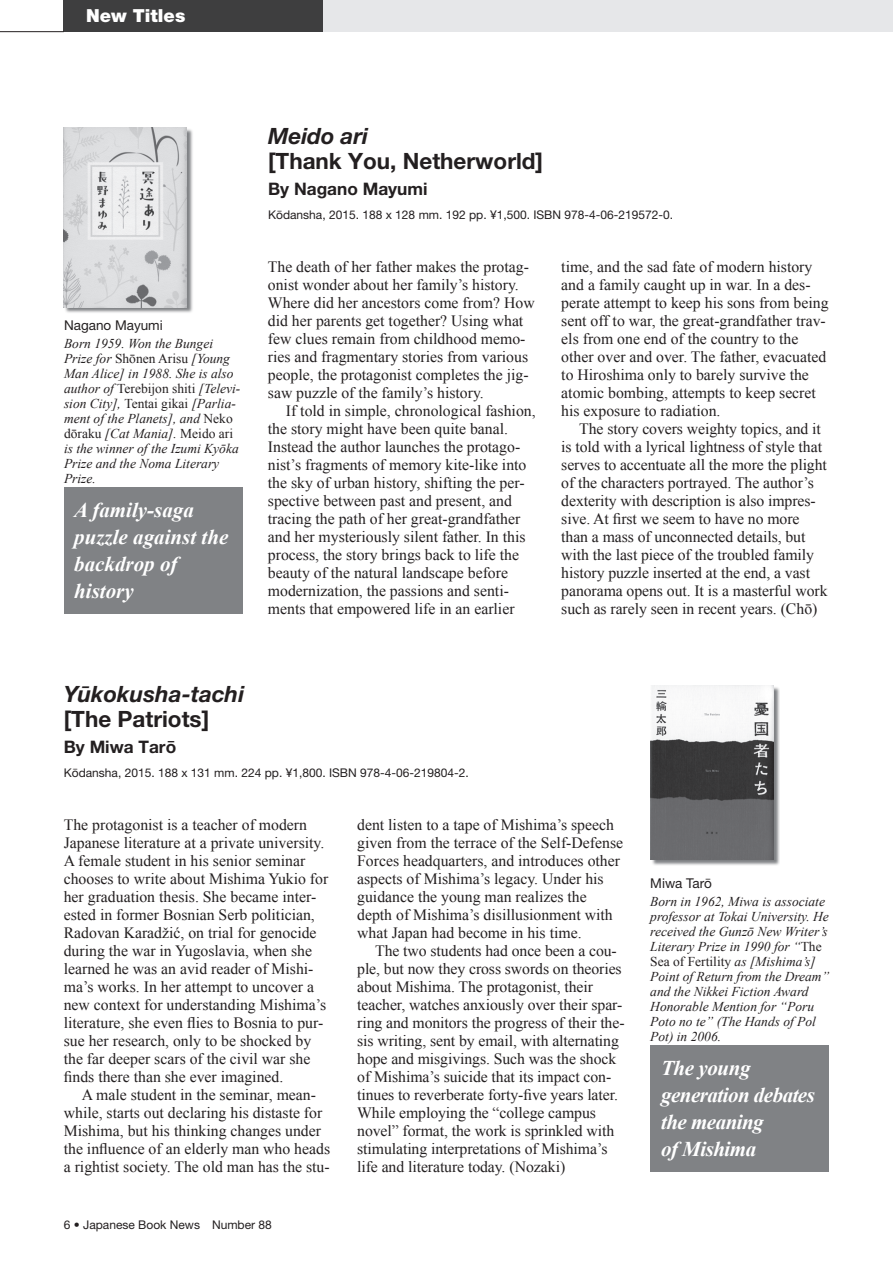
<style>
.page{position:relative;width:893px;height:1263px;background:#fff}
.page>*{position:absolute;margin:0;border:0;box-sizing:border-box;transform-origin:0 0}
.t1{font:700 22.5px "Helvetica Neue LT Pro";color:#231f20}
.t2{font:italic 700 22.5px "Helvetica Neue LT Pro";color:#231f20}
.t3{font:italic 700 21px/27px "Times New Roman";color:#fff}
.t4{font:italic 700 21px/27px "Times New Roman";letter-spacing:-.02em;color:#fff}
.t5{font:900 18px "Helvetica Neue LT Pro";color:#fff}
.t6{font:700 17.25px "Helvetica Neue LT Pro";color:#231f20}
.t7{font:15.75px/18px "Times New Roman";color:#231f20}
.t8{font:italic 13.5px/15px "Times New Roman";color:#231f20}
.t9{font:13.5px "Helvetica Neue LT Pro";color:#231f20}
.t10{font:12px "Helvetica Neue LT Pro";color:#231f20}
.s1{font-style:normal}
</style>
<div class="page">
<div style="left:64px;top:0;width:829px;height:32px;background:#e6e7e9"></div>
<div style="left:64px;top:0;width:259px;height:32px;background:#3e3e3f"></div>
<hr style="left:0;top:31px;width:64px;height:1px;background:#231f20">
<div style="left:64px;top:488px;width:178px;height:126px;background:#808285"></div>
<div style="left:651px;top:1046px;width:178px;height:126px;background:#808285"></div>
<svg style="left:64px;top:129px;width:129px;height:184px;background:#b4b5b7"></svg>
<img style="left:64px;top:128px;width:123px;height:179px">
<svg style="left:651px;top:686px;width:129px;height:179px;background:#a4a5a7"></svg>
<img style="left:650px;top:685px;width:123px;height:174px">
<p class="t5" style="left:86px;top:5px;width:101px">New Titles</p>
<p class="t9" style="left:64px;top:317px;width:100px">Nagano Mayumi</p>
<p class="t8" style="left:64px;top:336px;width:178px">Born 1959. Won the Bungei<br>Prize for <span class="s1">Shōnen Arisu</span> [Young<br>Man Alice] in 1988. She is also author of <span class="s1">Terebijon shiti</span> [Televi&shy;sion City], <span class="s1">Tentai gikai</span> [Parlia&shy;ment of the Planets], and <span class="s1">Neko dōraku</span> [Cat Mania]. <span class="s1">Meido ari </span>is the winner of the Izumi Kyōka<br>Prize and the Noma Literary<br>Prize.</p>
<h2 class="t3" style="left:74px;top:496px;width:156px">A family-saga puzzle against the backdrop of history</h2>
<h1 class="t2" style="left:268px;top:122px;width:101px">Meido ari</h1>
<h1 class="t1" style="left:268px;top:147px;width:276px">[Thank You, Netherworld]</h1>
<p class="t6" style="left:268px;top:178px;width:161px">By Nagano Mayumi</p>
<p class="t10" style="left:268px;top:207px;width:407px">Kōdansha, 2015. 188 x 128 mm. 192 pp. ¥1,500. ISBN 978-4-06-219572-0.</p>
<p class="t7" style="left:268px;top:257px;width:268px">The death of her father makes the protag&shy;onist wonder about her family’s history.<br>Where did her ancestors come from? How did her parents get together? Using what few clues remain from childhood memo&shy;ries and fragmentary stories from various people, the protagonist completes the jig&shy;saw puzzle of the family’s history.</p>
<p class="t7" style="left:268px;top:401px;width:269px;text-indent:18px">If told in simple, chronological fashion, the story might have been quite banal.<br>Instead the author launches the protago&shy;nist’s fragments of memory kite-like into the sky of urban history, shifting the per&shy;spective between past and present, and tracing the path of her great-grandfather and her mysteriously silent father. In this process, the story brings back to life the beauty of the natural landscape before modernization, the passions and senti&shy;ments that empowered life in an earlier</p>
<p class="t7" style="left:561px;top:257px;width:269px">time, and the sad fate of modern history and a family caught up in war. In a des&shy;perate attempt to keep his sons from being sent off to war, the great-grandfather trav&shy;els from one end of the country to the other over and over. The father, evacuated to Hiroshima only to barely survive the atomic bombing, attempts to keep secret his exposure to radiation.</p>
<p class="t7" style="left:561px;top:419px;width:268px;text-indent:18px">The story covers weighty topics, and it is told with a lyrical lightness of style that serves to accentuate all the more the plight of the characters portrayed. The author’s dexterity with description is also impres&shy;sive. At first we seem to have no more than a mass of unconnected details, but with the last piece of the troubled family history puzzle inserted at the end, a vast panorama opens out. It is a masterful work such as rarely seen in recent years. (Chō)</p>
<h1 class="t2" style="left:64px;top:679px;width:182px">Yūkokusha-tachi</h1>
<h1 class="t1" style="left:64px;top:705px;width:147px">[The Patriots]</h1>
<p class="t6" style="left:64px;top:736px;width:114px">By Miwa Tarō</p>
<p class="t10" style="left:64px;top:765px;width:407px">Kōdansha, 2015. 188 x 131 mm. 224 pp. ¥1,800. ISBN 978-4-06-219804-2.</p>
<p class="t7" style="left:64px;top:815px;width:266px">The protagonist is a teacher of modern Japanese literature at a private university.<br>A female student in his senior seminar chooses to write about Mishima Yukio for her graduation thesis. She became inter&shy;ested in former Bosnian Serb politician, Radovan Karadžić, on trial for genocide during the war in Yugoslavia, when she learned he was an avid reader of Mishi&shy;ma’s works. In her attempt to uncover a new context for understanding Mishima’s literature, she even flies to Bosnia to pur&shy;sue her research, only to be shocked by the far deeper scars of the civil war she finds there than she ever imagined.</p>
<p class="t7" style="left:64px;top:1085px;width:268px;text-align:center">A male student in the seminar, mean&shy;while, starts out declaring his distaste for Mishima, but his thinking changes under the influence of an elderly man who heads a rightist society. The old man has the stu-</p>
<p class="t7" style="left:357px;top:815px;width:267px">dent listen to a tape of Mishima’s speech given from the terrace of the Self-Defense Forces headquarters, and introduces other aspects of Mishima’s legacy. Under his guidance the young man realizes the depth of Mishima’s disillusionment with what Japan had become in his time.</p>
<p class="t7" style="left:357px;top:941px;width:269px;text-indent:18px">The two students had once been a cou&shy;ple, but now they cross swords on theories about Mishima. The protagonist, their teacher, watches anxiously over their spar&shy;ring and monitors the progress of their the&shy;sis writing, sent by email, with alternating hope and misgivings. Such was the shock of Mishima’s suicide that its impact con&shy;tinues to reverberate forty-five years later.<br>While employing the “college campus novel” format, the work is sprinkled with stimulating interpretations of Mishima’s life and literature today. (Nozaki)</p>
<p class="t10" style="left:64px;top:1218px;width:210px">6 • Japanese Book News Number 88</p>
<p class="t9" style="left:650px;top:875px;width:63px">Miwa Tarō</p>
<p class="t8" style="left:650px;top:893px;width:180px">Born in 1962, Miwa is associate professor at Tokai University. He received the Gunzō New Writer’s<br>Literary Prize in 1990 for “<span class="s1">The<br>Sea of Fertility</span> as [Mishima’s]<br>Point of Return from the Dream” and the Nikkei Fiction Award<br>Honorable Mention for “Poru<br>Poto no te” (The Hands of Pol<br>Pot) in 2006.</p>
<h2 class="t4" style="left:661px;top:1054px;width:155px">The young generation debates the meaning<br>of Mishima</h2>
</div>
